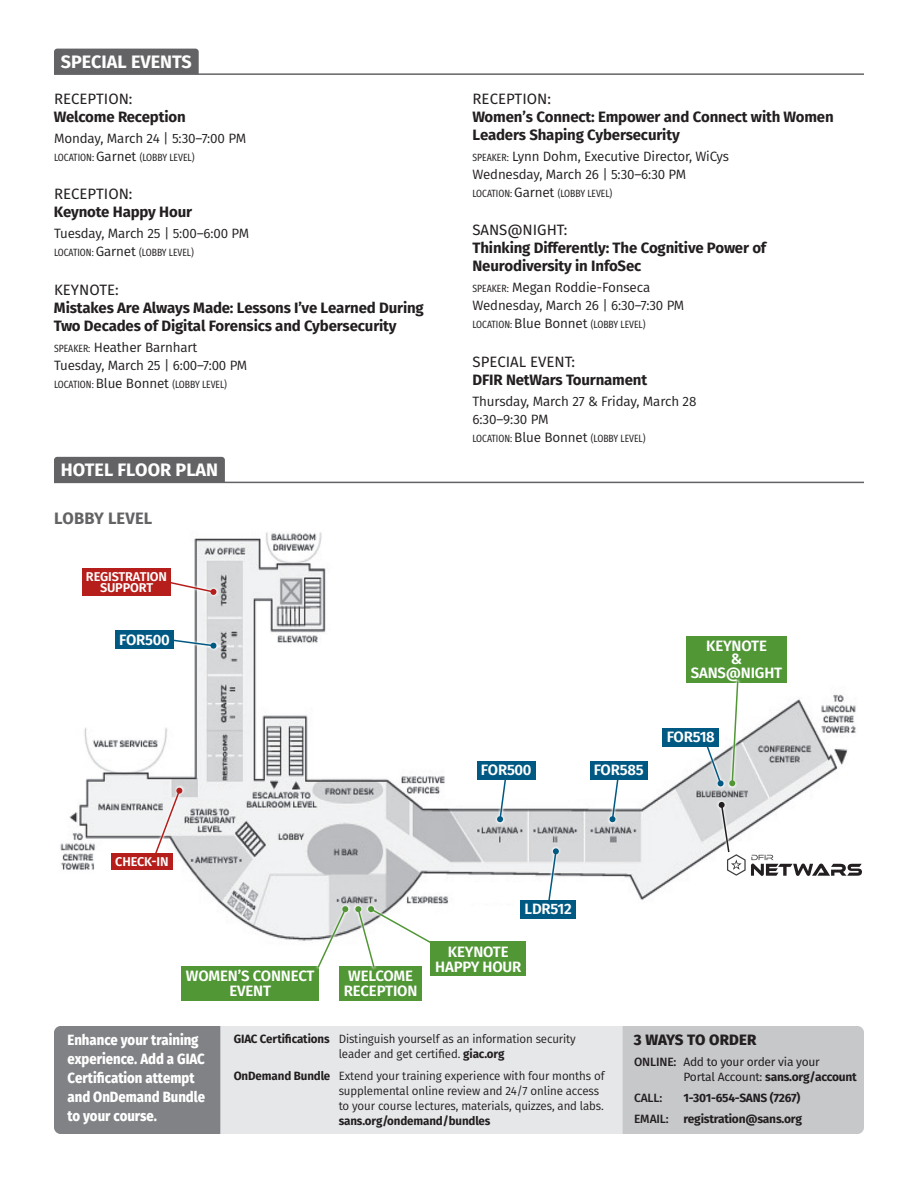
<style>
.page{position:relative;width:918px;height:1188px;background:#fff}
.page>*{position:absolute;margin:0;border:0;box-sizing:border-box;transform-origin:0 0}
.t1{font:700 18px "Fira Sans";color:#fff}
.t2{font:700 16.5px "Fira Sans";letter-spacing:.01em;color:#636366}
.t3{font:700 15px/18px "Fira Sans";letter-spacing:-.01em;color:#231f20}
.t4{font:600 15px/15px "Fira Sans";letter-spacing:-.01em;color:#fff;text-align:center}
.t5{font:15px "Fira Sans";color:#231f20}
.t6{font:800 15px "Fira Sans";color:#231f20}
.t7{font:800 14.85px/18.9px "Fira Sans";color:#fff;scale:.89 1}
.t8{font:13.5px/18px "Fira Sans";letter-spacing:-.01em;color:#231f20}
.t9{font:600 12.75px/11.4px "Fira Sans";letter-spacing:-.01em;color:#fff;text-align:center}
.t10{font:12px/15px "Fira Sans";letter-spacing:-.01em;color:#231f20;scale:.96 1}
.t11{font:12px/15px "Fira Sans";letter-spacing:-.02em;color:#231f20}
.t12{font:700 12px/21px "Fira Sans";letter-spacing:-.02em;color:#231f20;text-align:right}
.t13{font:700 12px "Fira Sans";letter-spacing:-.02em;color:#231f20;scale:.96 1}
.t14{font:500 12px "Fira Sans";color:#231f20}
.t15{font:10.5px "Fira Sans Compressed";color:#231f20}
.s1{font-family:"Fira Sans";font-size:13.5px}
.s2{font-family:"Fira Sans Compressed";font-size:10.5px}
.s3{font-weight:700}
.s4{font-weight:500}
</style>
<div class="page">
<div style="left:54px;top:1026px;width:810px;height:108px;background:#e6e7e9;border-radius:7px"></div>
<div style="left:54px;top:1026px;width:166px;height:108px;background:#808285"></div>
<div style="left:623px;top:1026px;width:241px;height:108px;background:#c7c8ca"></div>
<div style="left:54px;top:49px;width:145px;height:24px;background:#636366"></div>
<hr style="left:54px;top:73px;width:810px;height:2px;background:#636366">
<img style="left:60px;top:532px;width:796px;height:410px">
<div style="left:54px;top:457px;width:171px;height:25px;background:#636366"></div>
<hr style="left:54px;top:482px;width:810px;height:1px;background:#636366">
<div style="left:686px;top:636px;width:101px;height:47px;background:#519735"></div>
<svg style="left:152px;top:785px;width:33px;height:73px"></svg>
<svg style="left:153px;top:788px;width:29px;height:69px"></svg>
<div style="left:111px;top:854px;width:62px;height:16px;background:#b51e1b"></div>
<svg style="left:166px;top:579px;width:53px;height:19px"></svg>
<svg style="left:171px;top:581px;width:45px;height:14px"></svg>
<div style="left:82px;top:568px;width:89px;height:28px;background:#b51e1b"></div>
<svg style="left:494px;top:779px;width:15px;height:46px"></svg>
<svg style="left:497px;top:779px;width:10px;height:43px"></svg>
<svg style="left:170px;top:637px;width:49px;height:14px"></svg>
<svg style="left:174px;top:639px;width:42px;height:10px"></svg>
<svg style="left:607px;top:779px;width:14px;height:46px"></svg>
<svg style="left:609px;top:779px;width:11px;height:43px"></svg>
<svg style="left:727px;top:679px;width:14px;height:110px"></svg>
<div style="left:704px;top:743px;width:22px;height:46px;background:linear-gradient(to right,#d2d3d5,#e0e1e2)"></div>
<svg style="left:705px;top:680px;width:34px;height:106px"></svg>
<svg style="left:545px;top:846px;width:17px;height:54px"></svg>
<svg style="left:547px;top:848px;width:12px;height:52px"></svg>
<div style="left:477px;top:761px;width:59px;height:18px;background:#005982"></div>
<div style="left:521px;top:900px;width:55px;height:19px;background:#005982"></div>
<div style="left:590px;top:761px;width:58px;height:18px;background:#005982"></div>
<div style="left:663px;top:728px;width:56px;height:19px;background:#005982"></div>
<svg style="left:716px;top:799px;width:16px;height:56px"></svg>
<svg style="left:719px;top:802px;width:143px;height:74px"></svg>
<div style="left:181px;top:967px;width:138px;height:34px;background:#519735"></div>
<div style="left:339px;top:967px;width:83px;height:34px;background:#519735"></div>
<svg style="left:315px;top:903px;width:36px;height:67px"></svg>
<svg style="left:316px;top:906px;width:32px;height:63px"></svg>
<svg style="left:353px;top:903px;width:22px;height:67px"></svg>
<svg style="left:365px;top:903px;width:71px;height:39px"></svg>
<svg style="left:355px;top:906px;width:80px;height:63px"></svg>
<div style="left:115px;top:631px;width:59px;height:18px;background:#005982"></div>
<div style="left:431px;top:942px;width:95px;height:34px;background:#519735"></div>
<p class="t1" style="left:61px;top:49px;width:133px">SPECIAL EVENTS</p>
<p class="t5" style="left:54px;top:88px;width:80px">RECEPTION:</p>
<p class="t3" style="left:54px;top:107px;width:133px">Welcome Reception</p>
<p class="t8" style="left:54px;top:129px;width:194px">Monday, March 24 | 5:30–7:00 PM</p>
<p class="t15" style="left:54px;top:149px;width:142px">LOCATION: <span class="s1">Garnet</span> (LOBBY LEVEL)</p>
<p class="t5" style="left:54px;top:183px;width:80px">RECEPTION:</p>
<p class="t3" style="left:54px;top:203px;width:140px">Keynote Happy Hour</p>
<p class="t8" style="left:54px;top:224px;width:197px">Tuesday, March 25 | 5:00–6:00 PM</p>
<p class="t15" style="left:54px;top:245px;width:141px">LOCATION: <span class="s1">Garnet</span> (LOBBY LEVEL)</p>
<p class="t5" style="left:54px;top:279px;width:66px">KEYNOTE:</p>
<p class="t3" style="left:54px;top:298px;width:371px">Mistakes Are Always Made: Lessons I’ve Learned During<br>Two Decades of Digital Forensics and Cybersecurity</p>
<p class="t8" style="left:54px;top:338px;width:195px"><span class="s2">SPEAKER:</span> Heather Barnhart<br>Tuesday, March 25 | 6:00–7:00 PM</p>
<p class="t15" style="left:54px;top:376px;width:174px">LOCATION: <span class="s1">Blue Bonnet</span> (LOBBY LEVEL)</p>
<p class="t1" style="left:61px;top:457px;width:159px">HOTEL FLOOR PLAN</p>
<p class="t2" style="left:54px;top:506px;width:100px">LOBBY LEVEL</p>
<p class="t9" style="left:86px;top:570px;width:83px">REGISTRATION<br>SUPPORT</p>
<p class="t4" style="left:119px;top:631px;width:52px">FOR500</p>
<p class="t5" style="left:473px;top:88px;width:80px">RECEPTION:</p>
<p class="t3" style="left:472px;top:107px;width:363px">Women’s Connect: Empower and Connect with Women<br>Leaders Shaping Cybersecurity</p>
<p class="t8" style="left:472px;top:147px;width:258px"><span class="s2">SPEAKER:</span> Lynn Dohm, Executive Director, WiCys<br>Wednesday, March 26 | 5:30–6:30 PM</p>
<p class="t15" style="left:473px;top:185px;width:141px">LOCATION: <span class="s1">Garnet</span> (LOBBY LEVEL)</p>
<p class="t5" style="left:473px;top:219px;width:96px">SANS@NIGHT:</p>
<p class="t3" style="left:472px;top:239px;width:295px">Thinking Differently: The Cognitive Power of<br>Neurodiversity in InfoSec</p>
<p class="t8" style="left:472px;top:278px;width:213px"><span class="s2">SPEAKER:</span> Megan Roddie-Fonseca<br>Wednesday, March 26 | 6:30–7:30 PM</p>
<p class="t15" style="left:473px;top:317px;width:174px">LOCATION: <span class="s1">Blue Bonnet</span> (LOBBY LEVEL)</p>
<p class="t5" style="left:473px;top:351px;width:104px">SPECIAL EVENT:</p>
<p class="t3" style="left:472px;top:370px;width:176px">DFIR NetWars Tournament</p>
<p class="t8" style="left:472px;top:392px;width:226px">Thursday, March 27 &amp; Friday, March 28<br>6:30–9:30 PM</p>
<p class="t15" style="left:473px;top:430px;width:174px">LOCATION: <span class="s1">Blue Bonnet</span> (LOBBY LEVEL)</p>
<p class="t4" style="left:691px;top:638px;width:93px;line-height:13.5px">KEYNOTE<br>&amp;<br>SANS@NIGHT</p>
<p class="t4" style="left:481px;top:761px;width:52px">FOR500</p>
<p class="t4" style="left:594px;top:761px;width:51px">FOR585</p>
<p class="t4" style="left:667px;top:729px;width:50px">FOR518</p>
<p class="t9" style="left:115px;top:855px;width:55px">CHECK-IN</p>
<p class="t4" style="left:186px;top:968px;width:130px">WOMEN’S CONNECT<br>EVENT</p>
<p class="t4" style="left:344px;top:968px;width:75px;text-align:left">WELCOME<br>RECEPTION</p>
<p class="t4" style="left:525px;top:901px;width:49px">LDR512</p>
<p class="t4" style="left:435px;top:943px;width:88px">KEYNOTE<br>HAPPY HOUR</p>
<p class="t7" style="left:68px;top:1030px;width:156px">Enhance your training experience. Add a GIAC<br>Certification attempt and OnDemand Bundle to your course.</p>
<p class="t6" style="left:634px;top:1029px;width:124px">3 WAYS TO ORDER</p>
<p class="t10" style="left:339px;top:1031px;width:249px;text-indent:-105px"><span class="s3">GIAC Certifications</span> Distinguish yourself as an information security leader and get certified. <span class="s3">giac.org</span></p>
<p class="t10" style="left:339px;top:1068px;width:278px;text-indent:-105px"><span class="s3">OnDemand Bundle</span> Extend your training experience with four months of supplemental online review and 24/7 online access to your course lectures, materials, quizzes, and labs.</p>
<p class="t13" style="left:339px;top:1113px;width:160px">sans.org/ondemand/bundles</p>
<p class="t11" style="left:683px;top:1054px;width:175px;text-indent:-49px"><span class="s4">ONLINE:</span> Add to your order via your<br>Portal Account: <span class="s3">sans.org/account</span></p>
<p class="t14" style="left:634px;top:1090px;width:30px">CALL:</p>
<p class="t12" style="left:634px;top:1087px;width:170px">1-301-654-SANS (7267)<br><span class="s4">EMAIL:</span> registration@sans.org</p>
</div>
